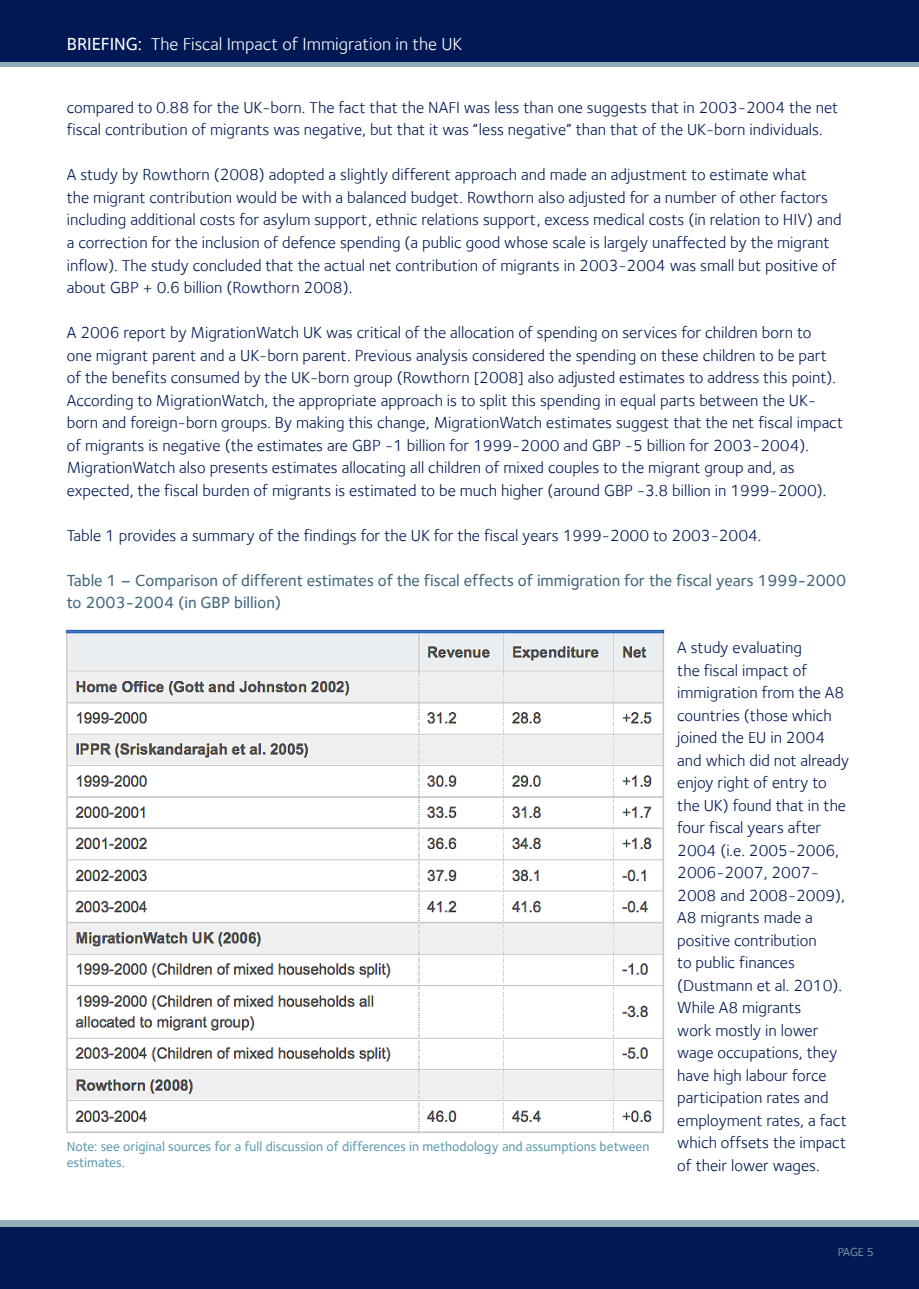
<style>
.page{position:relative;width:919px;height:1289px;background:#fff}
.page>*{position:absolute;margin:0;border:0;box-sizing:border-box;transform-origin:0 0}
.t1{font:18px "Foundry Sterling";color:#fff}
.Body{font:16.5px/22.5px "Foundry Sterling";color:#001954}
.t2{font:500 16.5px/22.5px "Foundry Sterling";color:#40687e}
.Sources{font:500 13.5px/16.5px "Foundry Sterling";color:#5c9baf}
.t3{font:12px "Foundry Sterling";color:#90aeb8}
.s1{font-weight:500}
</style>
<div class="page">
<div style="left:0;top:1226px;width:918px;height:62px;background:#001954"></div>
<div style="left:0;top:0;width:918px;height:63px;background:#001954"></div>
<hr style="left:0;top:63px;width:918px;height:4px;background:#90aeb8">
<div style="left:0;top:1219px;width:918px;height:7px;background:#90aeb8"></div>
<img style="left:67px;top:629px;width:597px;height:504px">
<p class="t1" style="left:67px;top:34px;width:397px"><span class="s1">BRIEFING:</span> The Fiscal Impact of Immigration in the UK</p>
<p class="Body" style="left:67px;top:96px;width:772px">compared to 0.88 for the UK-born. The fact that the NAFI was less than one suggests that in 2003-2004 the net fiscal contribution of migrants was negative, but that it was “less negative” than that of the UK-born individuals.</p>
<p class="Body" style="left:67px;top:163px;width:776px">A study by Rowthorn (2008) adopted a slightly different approach and made an adjustment to estimate what<br>the migrant contribution would be with a balanced budget. Rowthorn also adjusted for a number of other factors including additional costs for asylum support, ethnic relations support, excess medical costs (in relation to HIV) and a correction for the inclusion of defence spending (a public good whose scale is largely unaffected by the migrant inflow). The study concluded that the actual net contribution of migrants in 2003-2004 was small but positive of about GBP + 0.6 billion (Rowthorn 2008).</p>
<p class="Body" style="left:67px;top:321px;width:778px">A 2006 report by MigrationWatch UK was critical of the allocation of spending on services for children born to<br>one migrant parent and a UK-born parent. Previous analysis considered the spending on these children to be part of the benefits consumed by the UK-born group (Rowthorn [2008] also adjusted estimates to address this point).<br>According to MigrationWatch, the appropriate approach is to split this spending in equal parts between the UK&shy;born and foreign-born groups. By making this change, MigrationWatch estimates suggest that the net fiscal impact of migrants is negative (the estimates are GBP -1 billion for 1999-2000 and GBP -5 billion for 2003-2004).<br>MigrationWatch also presents estimates allocating all children of mixed couples to the migrant group and, as expected, the fiscal burden of migrants is estimated to be much higher (around GBP -3.8 billion in 1999-2000).</p>
<p class="Body" style="left:67px;top:523px;width:696px">Table 1 provides a summary of the findings for the UK for the fiscal years 1999-2000 to 2003-2004.</p>
<h2 class="t2" style="left:67px;top:568px;width:780px">Table 1 – Comparison of different estimates of the fiscal effects of immigration for the fiscal years 1999-2000 to 2003-2004 (in GBP billion)</h2>
<p class="Body" style="left:677px;top:636px;width:173px">A study evaluating<br>the fiscal impact of immigration from the A8 countries (those which joined the EU in 2004 and which did not already enjoy right of entry to the UK) found that in the four fiscal years after<br>2004 (i.e. 2005-2006,<br>2006-2007, 2007-<br>2008 and 2008-2009),<br>A8 migrants made a positive contribution<br>to public finances (Dustmann et al. 2010).<br>While A8 migrants<br>work mostly in lower wage occupations, they have high labour force participation rates and employment rates, a fact which offsets the impact of their lower wages.</p>
<p class="Sources" style="left:67px;top:1137px;width:584px">Note: see original sources for a full discussion of differences in methodology and assumptions between estimates.</p>
<p class="t3" style="left:837px;top:1244px;width:38px">PAGE 5</p>
</div>
